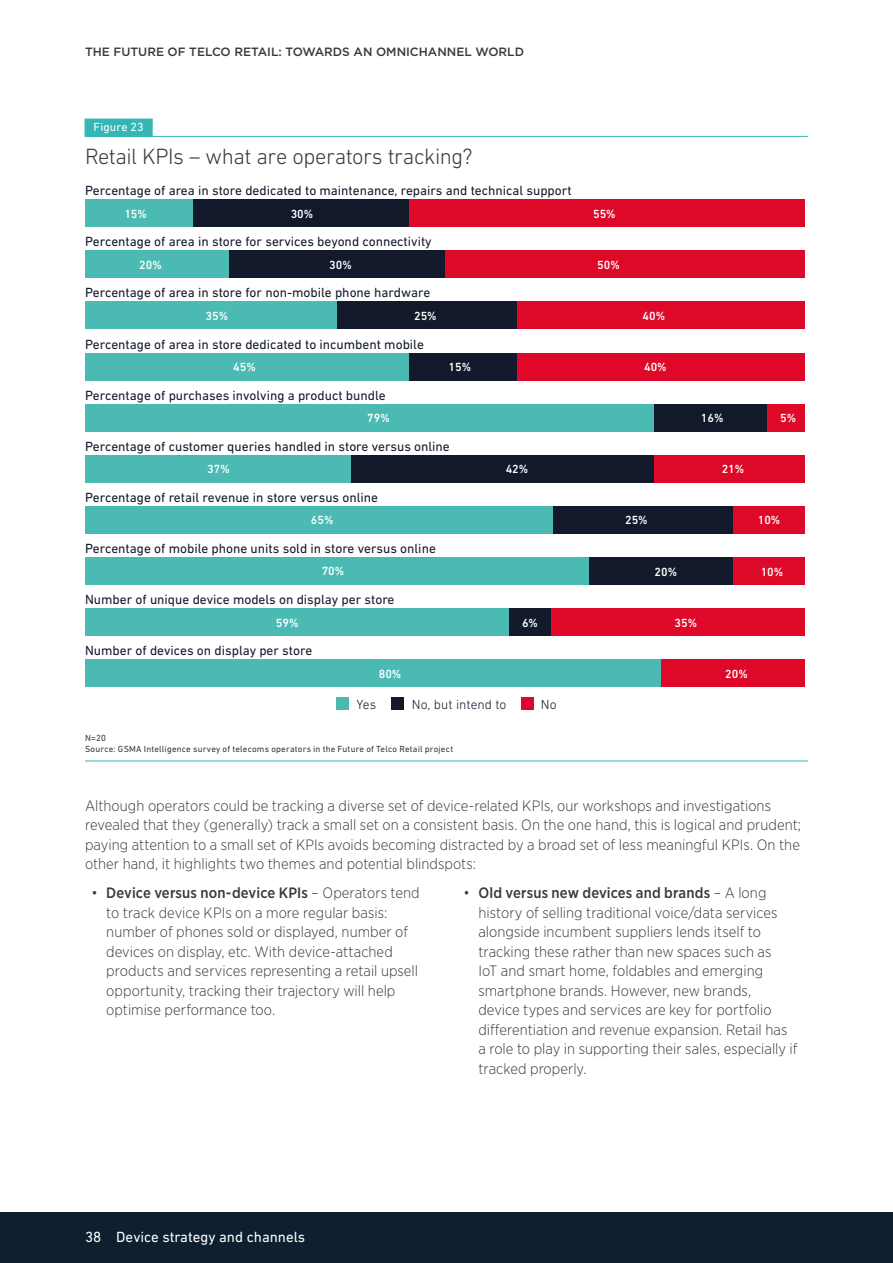
<style>
.page{position:relative;width:893px;height:1263px;background:#fff}
.page>*{position:absolute;margin:0;border:0;box-sizing:border-box;transform-origin:0 0}
.Fig_First_Title{font:300 22.5px "DIN Next LT Pro";letter-spacing:-.02em;color:#3c3835}
.Textcopy{font:300 15px/19.5px "Gotham Narrow";letter-spacing:.005em;color:#3c3835}
.t1{font:15px "DIN Next LT Pro";color:#fff}
.t2{font:13.5px "DIN Next LT Pro";color:#11192b}
.t3{font:300 13.5px "DIN Next LT Pro";letter-spacing:.005em;color:#11192b}
.t4{font:500 12px "DIN Next LT Pro";color:#fff}
.t5{font:500 12px "Gotham";color:#3c3835}
.NewFigRule-EXPORTME{font:12px "DIN Next LT Pro";letter-spacing:.01em;color:#fff}
.Fig_Source{font:9px/10.8px "DIN Next LT Pro";letter-spacing:.02em;color:#3c3835}
.s1{font-weight:500}
</style>
<div class="page">
<div style="left:0;top:1212px;width:893px;height:51px;background:#0e1f30"></div>
<div style="left:85px;top:119px;width:68px;height:18px;background:#35b6b4"></div>
<hr style="left:85px;top:136px;width:723px;height:1px;background:#35b6b4">
<hr style="left:85px;top:761px;width:723px;height:1px;background:#35b6b4">
<div style="left:336px;top:697px;width:13px;height:13px;background:#4abab3"></div>
<div style="left:392px;top:697px;width:12px;height:13px;background:#11192b"></div>
<div style="left:521px;top:697px;width:12px;height:13px;background:#de0928"></div>
<div style="left:409px;top:199px;width:396px;height:28px;background:#de0928"></div>
<div style="left:445px;top:250px;width:360px;height:28px;background:#de0928"></div>
<div style="left:517px;top:302px;width:288px;height:27px;background:#de0928"></div>
<div style="left:517px;top:353px;width:288px;height:27px;background:#de0928"></div>
<div style="left:767px;top:404px;width:38px;height:27px;background:#de0928"></div>
<div style="left:653px;top:455px;width:152px;height:28px;background:#de0928"></div>
<div style="left:733px;top:506px;width:72px;height:28px;background:#de0928"></div>
<div style="left:733px;top:557px;width:72px;height:28px;background:#de0928"></div>
<div style="left:551px;top:608px;width:254px;height:28px;background:#de0928"></div>
<div style="left:661px;top:659px;width:144px;height:28px;background:#de0928"></div>
<div style="left:193px;top:199px;width:216px;height:28px;background:#11192b"></div>
<div style="left:229px;top:250px;width:216px;height:28px;background:#11192b"></div>
<div style="left:337px;top:302px;width:180px;height:27px;background:#11192b"></div>
<div style="left:409px;top:353px;width:108px;height:27px;background:#11192b"></div>
<div style="left:653px;top:404px;width:114px;height:27px;background:#11192b"></div>
<div style="left:350px;top:455px;width:303px;height:28px;background:#11192b"></div>
<div style="left:553px;top:506px;width:180px;height:28px;background:#11192b"></div>
<div style="left:589px;top:557px;width:144px;height:28px;background:#11192b"></div>
<div style="left:508px;top:608px;width:43px;height:28px;background:#11192b"></div>
<div style="left:85px;top:199px;width:108px;height:28px;background:#4abab3"></div>
<div style="left:85px;top:250px;width:144px;height:28px;background:#4abab3"></div>
<div style="left:85px;top:302px;width:252px;height:27px;background:#4abab3"></div>
<div style="left:85px;top:353px;width:324px;height:27px;background:#4abab3"></div>
<div style="left:85px;top:404px;width:568px;height:27px;background:#4abab3"></div>
<div style="left:85px;top:455px;width:265px;height:28px;background:#4abab3"></div>
<div style="left:85px;top:506px;width:468px;height:28px;background:#4abab3"></div>
<div style="left:85px;top:557px;width:504px;height:28px;background:#4abab3"></div>
<div style="left:85px;top:608px;width:423px;height:28px;background:#4abab3"></div>
<div style="left:85px;top:659px;width:576px;height:28px;background:#4abab3"></div>
<p class="t5" style="left:85px;top:44px;width:440px">THE FUTURE OF TELCO RETAIL: TOWARDS AN OMNICHANNEL WORLD</p>
<p class="NewFigRule-EXPORTME" style="left:94px;top:120px;width:52px">Figure 23</p>
<p class="Fig_First_Title" style="left:85px;top:143px;width:389px">Retail KPIs – what are operators tracking?</p>
<p class="t2" style="left:85px;top:183px;width:488px">Percentage of area in store dedicated to maintenance, repairs and technical support</p>
<p class="t4" style="left:124px;top:206px;width:24px">15%</p>
<p class="t4" style="left:291px;top:206px;width:24px">30%</p>
<p class="t2" style="left:85px;top:234px;width:348px">Percentage of area in store for services beyond connectivity</p>
<p class="t4" style="left:139px;top:258px;width:24px">20%</p>
<p class="t4" style="left:329px;top:258px;width:24px">30%</p>
<p class="t2" style="left:85px;top:285px;width:347px">Percentage of area in store for non-mobile phone hardware</p>
<p class="t4" style="left:206px;top:309px;width:24px">35%</p>
<p class="t4" style="left:414px;top:309px;width:24px">25%</p>
<p class="t2" style="left:85px;top:336px;width:340px">Percentage of area in store dedicated to incumbent mobile</p>
<p class="t4" style="left:233px;top:360px;width:24px">45%</p>
<p class="t2" style="left:85px;top:387px;width:302px">Percentage of purchases involving a product bundle</p>
<p class="t4" style="left:367px;top:411px;width:24px">79%</p>
<p class="t4" style="left:448px;top:360px;width:24px">15%</p>
<p class="t2" style="left:85px;top:438px;width:366px">Percentage of customer queries handled in store versus online</p>
<p class="t4" style="left:207px;top:462px;width:24px">37%</p>
<p class="t2" style="left:85px;top:489px;width:295px">Percentage of retail revenue in store versus online</p>
<p class="t4" style="left:311px;top:513px;width:24px">65%</p>
<p class="t2" style="left:85px;top:541px;width:352px">Percentage of mobile phone units sold in store versus online</p>
<p class="t4" style="left:322px;top:564px;width:24px">70%</p>
<p class="t2" style="left:85px;top:592px;width:311px">Number of unique device models on display per store</p>
<p class="t4" style="left:276px;top:615px;width:24px">59%</p>
<p class="t2" style="left:85px;top:643px;width:229px">Number of devices on display per store</p>
<p class="t4" style="left:379px;top:667px;width:24px">80%</p>
<p class="t4" style="left:506px;top:462px;width:24px">42%</p>
<p class="t4" style="left:522px;top:616px;width:17px">6%</p>
<p class="t3" style="left:356px;top:696px;width:21px">Yes</p>
<p class="t3" style="left:412px;top:696px;width:96px">No, but intend to</p>
<p class="t3" style="left:541px;top:696px;width:17px">No</p>
<p class="Fig_Source" style="left:85px;top:733px;width:370px">N=20<br>Source: GSMA Intelligence survey of telecoms operators in the Future of Telco Retail project</p>
<p class="t4" style="left:593px;top:207px;width:24px">55%</p>
<p class="t4" style="left:597px;top:258px;width:24px">50%</p>
<p class="t4" style="left:642px;top:309px;width:24px">40%</p>
<p class="t4" style="left:644px;top:360px;width:24px">40%</p>
<p class="t4" style="left:625px;top:513px;width:24px">25%</p>
<p class="t4" style="left:701px;top:411px;width:24px">16%</p>
<p class="t4" style="left:722px;top:462px;width:24px">21%</p>
<p class="t4" style="left:780px;top:411px;width:17px">5%</p>
<p class="t4" style="left:758px;top:513px;width:24px">10%</p>
<p class="t4" style="left:654px;top:564px;width:24px">20%</p>
<p class="t4" style="left:761px;top:564px;width:24px">10%</p>
<p class="t4" style="left:675px;top:616px;width:24px">35%</p>
<p class="t4" style="left:725px;top:667px;width:24px">20%</p>
<p class="Textcopy" style="left:85px;top:795px;width:718px">Although operators could be tracking a diverse set of device-related KPIs, our workshops and investigations revealed that they (generally) track a small set on a consistent basis. On the one hand, this is logical and prudent; paying attention to a small set of KPIs avoids becoming distracted by a broad set of less meaningful KPIs. On the other hand, it highlights two themes and potential blindspots:</p>
<p class="Textcopy" style="left:106px;top:883px;width:315px;text-indent:-15px">• <span class="s1">Device versus non-device KPIs</span> – Operators tend to track device KPIs on a more regular basis: number of phones sold or displayed, number of devices on display, etc. With device-attached products and services representing a retail upsell opportunity, tracking their trajectory will help optimise performance too.</p>
<p class="Textcopy" style="left:478px;top:883px;width:321px;text-indent:-15px">• <span class="s1">Old versus new devices and brands</span> – A long history of selling traditional voice/data services alongside incumbent suppliers lends itself to tracking these rather than new spaces such as<br>IoT and smart home, foldables and emerging smartphone brands. However, new brands,<br>device types and services are key for portfolio differentiation and revenue expansion. Retail has a role to play in supporting their sales, especially if tracked properly.</p>
<p class="t1" style="left:85px;top:1228px;width:222px">38 Device strategy and channels</p>
</div>
